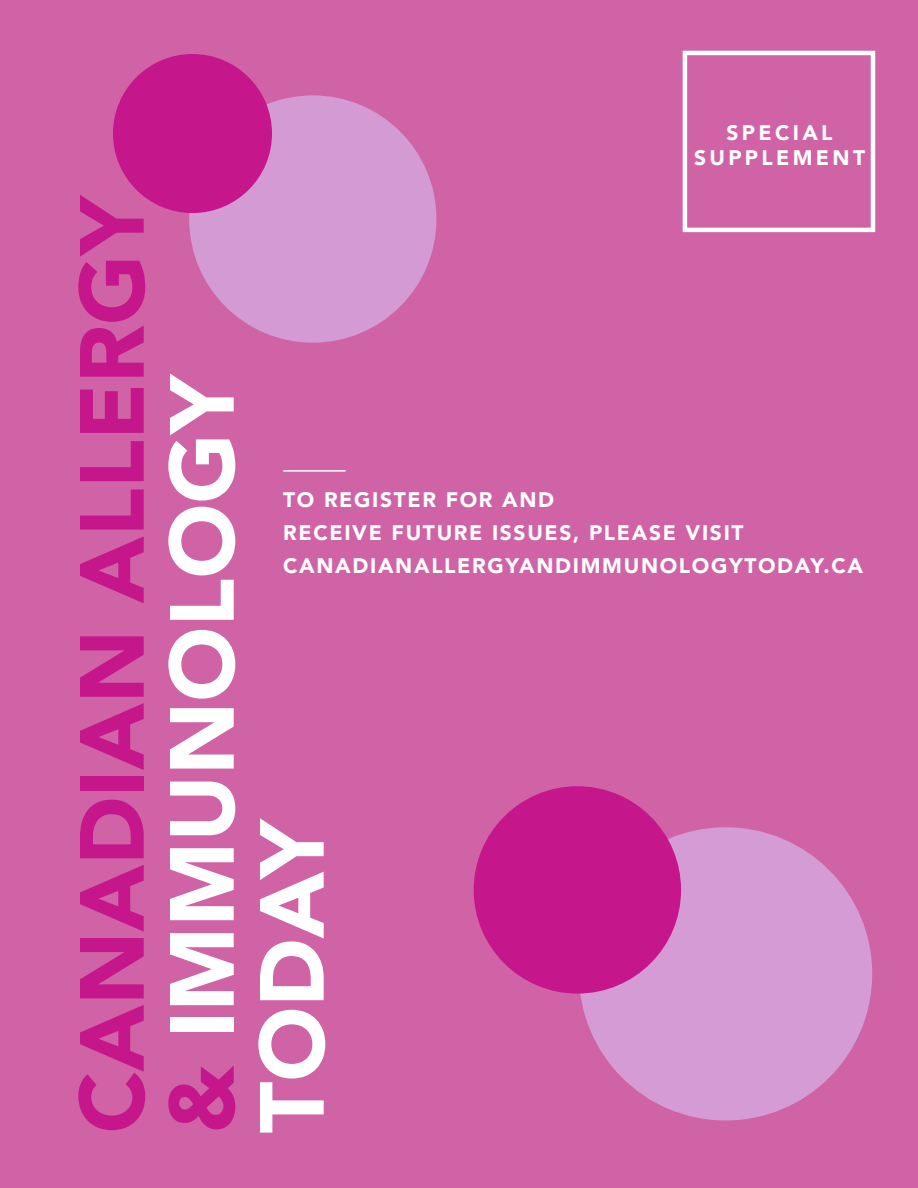
<style>
.page{position:relative;width:918px;height:1188px;background:#d063a5}
.page>*{position:absolute;margin:0;border:0;box-sizing:border-box;transform-origin:0 0}
.t1{font:900 90px "Avenir";color:#fff}
.t2{font:900 90px "Avenir";color:#c5168c}
.t3{font:900 21px "Avenir";letter-spacing:.08em;color:#fff}
.t4{font:900 21px "Avenir";letter-spacing:.16em;color:#fff}
.t5{font:900 16.5px "Avenir";letter-spacing:.16em;color:#fff}
.s1{color:#c5168c}
</style>
<div class="page">
<div style="left:683px;top:51px;width:192px;height:181px;border:4px solid #fff"></div>
<hr style="left:283px;top:470px;width:63px;height:2px;background:#fff">
<div style="left:189px;top:95px;width:247px;height:248px;background:#d49ad4;border-radius:50%"></div>
<div style="left:579px;top:827px;width:293px;height:293px;background:#d49bd5;border-radius:50%"></div>
<div style="left:113px;top:54px;width:159px;height:159px;background:#c5168c;border-radius:50%"></div>
<div style="left:474px;top:786px;width:207px;height:208px;background:#c5168c;border-radius:50%"></div>
<p class="t2" style="left:35px;top:1133px;width:942px;rotate:-90deg">CANADIAN ALLERGY</p>
<p class="t5" style="left:737px;top:116px;width:85px">SPECIAL</p>
<p class="t5" style="left:711px;top:136px;width:136px">SUPPLEMENT</p>
<p class="t4" style="left:726px;top:115px;width:108px">SPECIAL</p>
<p class="t4" style="left:694px;top:140px;width:173px">SUPPLEMENT</p>
<p class="t1" style="left:125px;top:1133px;width:763px;rotate:-90deg"><span class="s1">&amp;</span> IMMUNOLOGY</p>
<p class="t3" style="left:283px;top:482px;width:272px">TO REGISTER FOR AND</p>
<p class="t3" style="left:283px;top:515px;width:462px">RECEIVE FUTURE ISSUES, PLEASE VISIT</p>
<p class="t3" style="left:283px;top:548px;width:581px">CANADIANALLERGYANDIMMUNOLOGYTODAY.CA</p>
<p class="t1" style="left:215px;top:1133px;width:318px;rotate:-90deg">TODAY</p>
</div>
